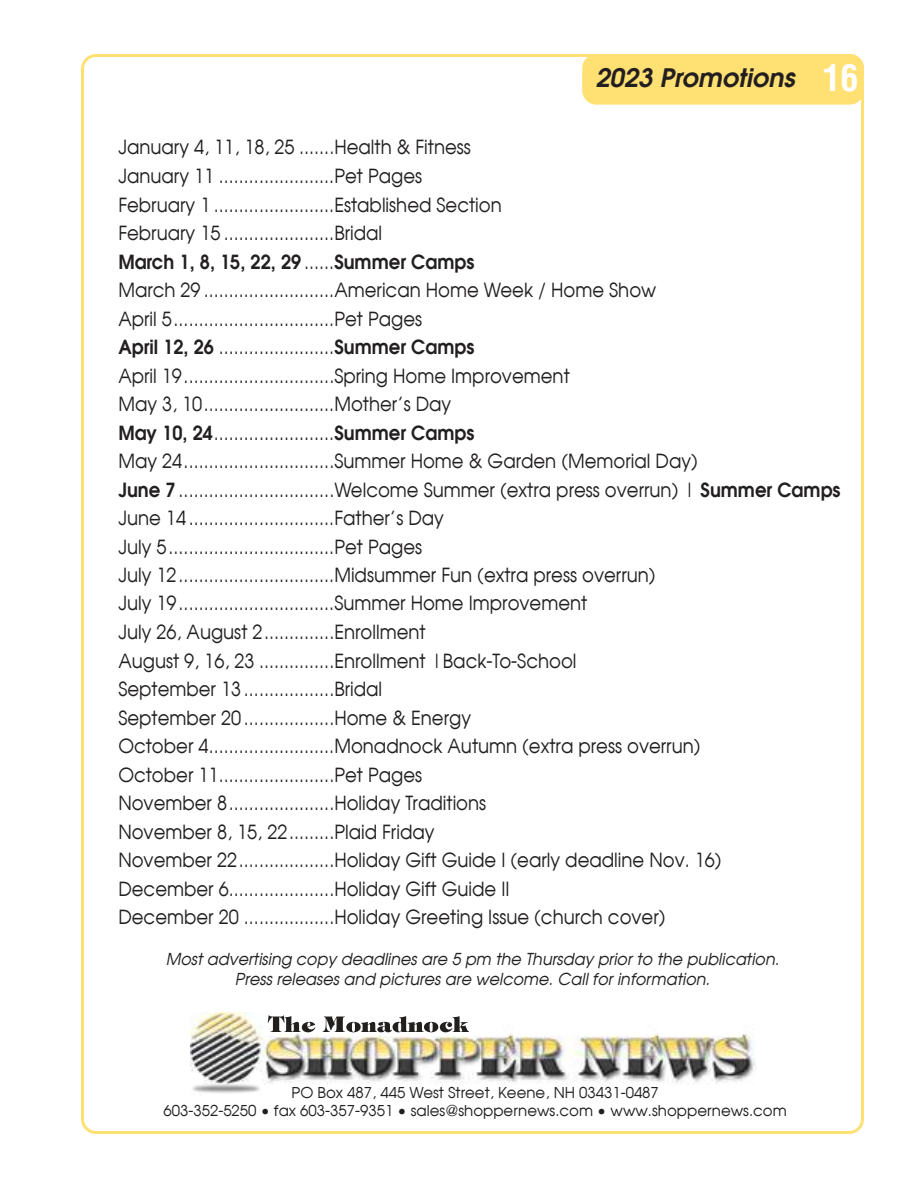
<style>
.page{position:relative;width:918px;height:1188px;background:#fff}
.page>*{position:absolute;margin:0;border:0;box-sizing:border-box;transform-origin:0 0}
.t1{font:700 condensed 36px "Helvetica";color:#fff}
.t2{font:italic 600 25.5px "Avant Garde";color:#231f20}
.t3{font:19.5px/28.5px "Avant Garde";color:#221f1f;scale:.93 1}
.t4{font:italic 16.5px/19.5px "Avant Garde";color:#221f1f;text-align:center}
.t5{font:15px/18px "Avant Garde";color:#221f1f;text-align:center}
.s1{font-weight:600}
</style>
<div class="page">
<div style="left:583px;top:55px;width:280px;height:49px;background:#ffe072"></div>
<div style="left:582px;top:54px;width:282px;height:51px;border:2px solid #ffe072;border-radius:14px"></div>
<img style="left:191px;top:1012px;width:564px;height:81px">
<svg style="left:268px;top:1015px;width:47px;height:17px"></svg>
<svg style="left:323px;top:1016px;width:147px;height:16px"></svg>
<h2 class="t2" style="left:595px;top:67px;width:201px">2023 Promotions</h2>
<h1 class="t1" style="left:823px;top:57px;width:37px">16</h1>
<p class="t3" style="left:118px;top:134px;width:778px">January 4, 11, 18, 25 .......Health &amp; Fitness<br>January 11 .......................Pet Pages<br>February 1 ........................Established Section<br>February 15 ......................Bridal<br><span class="s1">March 1, 8, 15, 22, 29</span> ......<span class="s1">Summer Camps<br></span>March 29 ..........................American Home Week / Home Show<br>April 5 ................................Pet Pages<br><span class="s1">April 12, 26</span> .......................<span class="s1">Summer Camps<br></span>April 19 ..............................Spring Home Improvement<br>May 3, 10 ..........................Mother’s Day<br><span class="s1">May 10, 24</span> ........................<span class="s1">Summer Camps<br></span>May 24 ..............................Summer Home &amp; Garden (Memorial Day)<br><span class="s1">June 7</span> ...............................Welcome Summer (extra press overrun) | <span class="s1">Summer Camps </span>June 14 .............................Father’s Day<br>July 5 .................................Pet Pages<br>July 12 ...............................Midsummer Fun (extra press overrun)<br>July 19 ...............................Summer Home Improvement<br>July 26, August 2 ..............Enrollment<br>August 9, 16, 23 ...............Enrollment |Back-To-School<br>September 13 ..................Bridal<br>September 20 ..................Home &amp; Energy<br>October 4 .........................Monadnock Autumn (extra press overrun)<br>October 11 .......................Pet Pages<br>November 8 .....................Holiday Traditions<br>November 8, 15, 22 .........Plaid Friday<br>November 22 ...................Holiday Gift Guide I (early deadline Nov. 16)<br>December 6 .....................Holiday Gift Guide II<br>December 20 ..................Holiday Greeting Issue (church cover)</p>
<p class="t4" style="left:166px;top:951px;width:615px">Most advertising copy deadlines are 5 pm the Thursday prior to the publication.<br>Press releases and pictures are welcome. Call for information.</p>
<p class="t5" style="left:164px;top:1085px;width:625px">PO Box 487, 445 West Street, Keene, NH 03431-0487<br>603-352-5250 • fax 603-357-9351 • sales@shoppernews.com • www.shoppernews.com</p>
</div>
